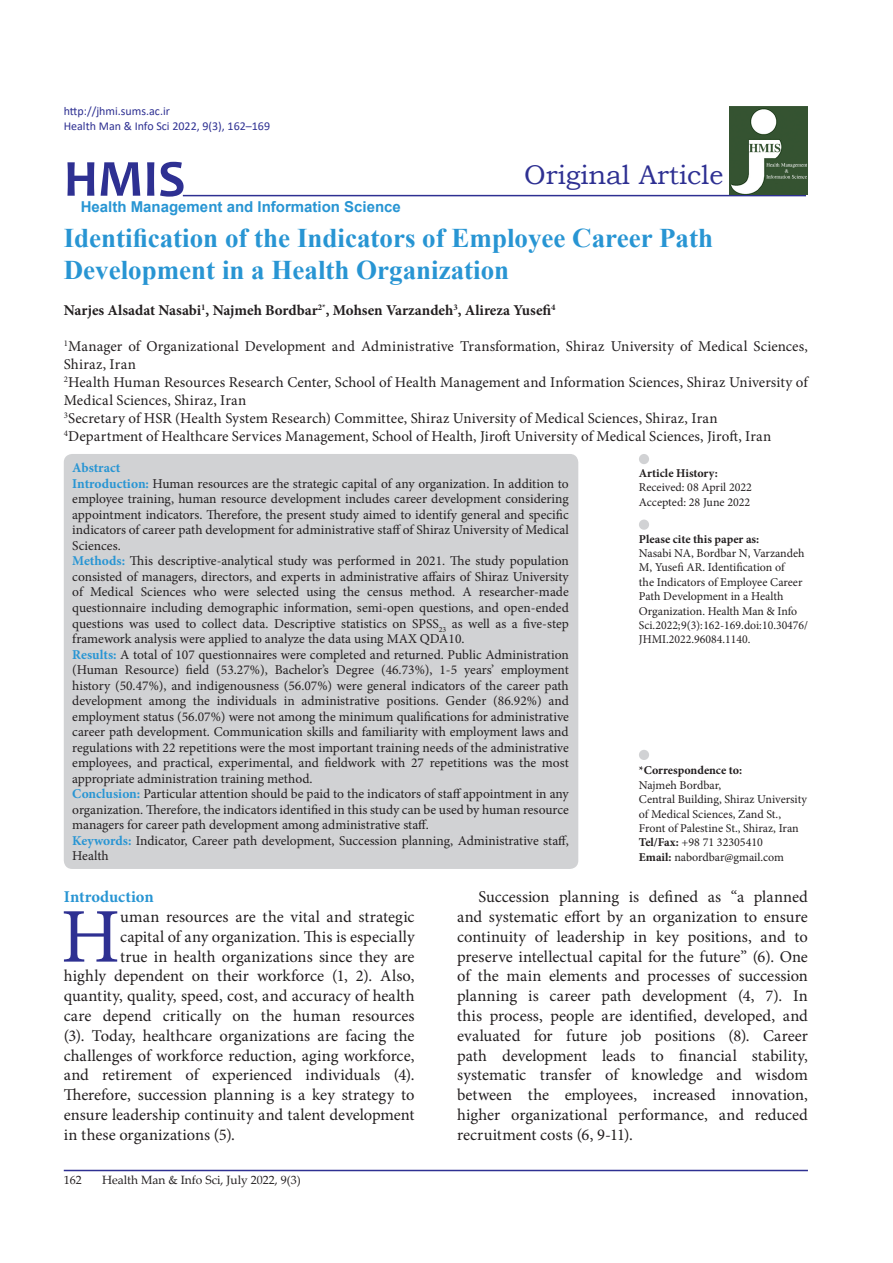
<style>
.page{position:relative;width:893px;height:1263px;background:#fff}
.page>*{position:absolute;margin:0;border:0;box-sizing:border-box;transform-origin:0 0}
.t1{font:77.4px "Minion Pro";color:#2e3092}
.t2{font:700 52.5px "Candara";color:#2e3092}
.t3{font:700 27px/32.4px "Times New Roman";color:#2895d3}
.t4{font:27px "Bookman Old Style";color:#2e3092}
.t5{font:16.5px/19.8px "Minion Pro";color:#231f20;text-align:justify}
.t6{font:700 16.5px "Minion Pro";letter-spacing:-.005em;color:#2895d3}
.t7{font:15px/18px "Minion Pro";letter-spacing:.005em;color:#231f20}
.t8{font:700 15px "Minion Pro";color:#231f20}
.t9{font:700 15px "Arial";color:#2895d3}
.t10{font:13.5px/15.6px "Minion Pro";color:#231f20}
.t11{font:12px/14.4px "Minion Pro";color:#231f20}
.t12{font:12px/14.4px "Calibri";color:#2e3092}
.t13{font:700 12px "Minion Pro";color:#231f20}
.t14{font:12px "Palatino Linotype";color:#231f20}
.s1{font-weight:700;color:#2895d3}
.s2{font-weight:700}
</style>
<div class="page">
<hr style="left:64px;top:1170px;width:744px;height:1px;background:#2e3092">
<hr style="left:183px;top:195px;width:623px;height:1px;background:#2e3092">
<img style="left:729px;top:106px;width:79px;height:89px">
<div style="left:64px;top:454px;width:514px;height:415px;background:#d1d2d4;border-radius:9px"></div>
<div style="left:639px;top:454px;width:10px;height:10px;background:#d1d2d4;border-radius:50%"></div>
<div style="left:639px;top:750px;width:10px;height:10px;background:#d1d2d4;border-radius:50%"></div>
<div style="left:639px;top:519px;width:10px;height:11px;background:#d1d2d4;border-radius:50%"></div>
<p class="t12" style="left:64px;top:104px;width:208px">http://jhmi.sums.ac.ir<br>Health Man &amp; Info Sci 2022, 9(3), 162–169</p>
<h2 class="t2" style="left:64px;top:146px;width:123px">HMIS</h2>
<p class="t9" style="left:81px;top:196px;width:322px">Health Management and Information Science</p>
<h3 class="t4" style="left:524px;top:157px;width:201px">Original Article</h3>
<h3 class="t3" style="left:64px;top:221px;width:651px">Identification of the Indicators of Employee Career Path<br>Development in a Health Organization</h3>
<p class="t8" style="left:64px;top:300px;width:493px">Narjes Alsadat Nasabi<sup>1</sup>, Najmeh Bordbar<sup>2*</sup>, Mohsen Varzandeh<sup>3</sup>, Alireza Yusefi<sup>4</sup></p>
<p class="t7" style="left:64px;top:338px;width:746px"><sup>1</sup>Manager of Organizational Development and Administrative Transformation, Shiraz University of Medical Sciences, Shiraz, Iran<br><sup>2</sup>Health Human Resources Research Center, School of Health Management and Information Sciences, Shiraz University of Medical Sciences, Shiraz, Iran<br><sup>3</sup>Secretary of HSR (Health System Research) Committee, Shiraz University of Medical Sciences, Shiraz, Iran<br><sup>4</sup>Department of Healthcare Services Management, School of Health, Jiroft University of Medical Sciences, Jiroft, Iran</p>
<p class="t13" style="left:639px;top:465px;width:80px">Article History:</p>
<p class="t11" style="left:639px;top:480px;width:115px">Received: 08 April 2022<br>Accepted: 28 June 2022</p>
<p class="t10" style="left:72px;top:460px;width:498px"><span class="s1">Abstract<br>Introduction:</span> Human resources are the strategic capital of any organization. In addition to employee training, human resource development includes career development considering appointment indicators. Therefore, the present study aimed to identify general and specific indicators of career path development for administrative staff of Shiraz University of Medical Sciences.<br><span class="s1">Methods:</span> This descriptive-analytical study was performed in 2021. The study population consisted of managers, directors, and experts in administrative affairs of Shiraz University of Medical Sciences who were selected using the census method. A researcher-made questionnaire including demographic information, semi-open questions, and open-ended questions was used to collect data. Descriptive statistics on SPSS<sub>23</sub> as well as a five-step framework analysis were applied to analyze the data using MAX QDA10.<br><span class="s1">Results:</span> A total of 107 questionnaires were completed and returned. Public Administration (Human Resource) field (53.27%), Bachelor’s Degree (46.73%), 1-5 years’ employment history (50.47%), and indigenousness (56.07%) were general indicators of the career path development among the individuals in administrative positions. Gender (86.92%) and employment status (56.07%) were not among the minimum qualifications for administrative career path development. Communication skills and familiarity with employment laws and regulations with 22 repetitions were the most important training needs of the administrative employees, and practical, experimental, and fieldwork with 27 repetitions was the most appropriate administration training method.<br><span class="s1">Conclusion:</span> Particular attention should be paid to the indicators of staff appointment in any organization. Therefore, the indicators identified in this study can be used by human resource managers for career path development among administrative staff.<br><span class="s1">Keywords:</span> Indicator, Career path development, Succession planning, Administrative staff, Health</p>
<p class="t13" style="left:639px;top:530px;width:122px">Please cite this paper as:</p>
<p class="t11" style="left:639px;top:546px;width:170px">Nasabi NA, Bordbar N, Varzandeh<br>M, Yusefi AR. Identification of<br>the Indicators of Employee Career<br>Path Development in a Health<br>Organization. Health Man &amp; Info<br>Sci. 2022; 9(3): 162-169. doi: 10.30476/<br>JHMI.2022.96084.1140.</p>
<p class="t13" style="left:639px;top:762px;width:105px">*Correspondence to:</p>
<p class="t11" style="left:639px;top:778px;width:169px">Najmeh Bordbar,<br>Central Building, Shiraz University of Medical Sciences, Zand St.,<br>Front of Palestine St., Shiraz, Iran<br><span class="s2">Tel/Fax:</span> +98 71 32305410<br><span class="s2">Email:</span> nabordbar@gmail.com</p>
<p class="t6" style="left:64px;top:885px;width:91px">Introduction</p>
<h1 class="t1" style="left:61px;top:885px;width:61px">H</h1>
<p class="t5" style="left:120px;top:907px;width:296px">uman resources are the vital and strategic</p>
<p class="t5" style="left:120px;top:927px;width:296px">capital of any organization. This is especially</p>
<p class="t5" style="left:120px;top:946px;width:296px">true in health organizations since they are</p>
<p class="t5" style="left:64px;top:966px;width:352px">highly dependent on their workforce (1, 2). Also,</p>
<p class="t5" style="left:64px;top:986px;width:352px">quantity, quality, speed, cost, and accuracy of health</p>
<p class="t5" style="left:64px;top:1006px;width:352px">care depend critically on the human resources</p>
<p class="t5" style="left:64px;top:1026px;width:352px">(3). Today, healthcare organizations are facing the</p>
<p class="t5" style="left:64px;top:1045px;width:352px">challenges of workforce reduction, aging workforce,</p>
<p class="t5" style="left:64px;top:1065px;width:352px">and retirement of experienced individuals (4).</p>
<p class="t5" style="left:64px;top:1085px;width:352px">Therefore, succession planning is a key strategy to</p>
<p class="t5" style="left:64px;top:1105px;width:352px">ensure leadership continuity and talent development</p>
<p class="t5" style="left:64px;top:1125px;width:173px">in these organizations (5).</p>
<p class="t14" style="left:64px;top:1172px;width:19px">162</p>
<p class="t14" style="left:102px;top:1171px;width:200px">Health Man &amp; Info Sci, July 2022, 9(3)</p>
<p class="t5" style="left:457px;top:887px;width:352px;text-indent:21px">Succession planning is defined as “a planned and systematic effort by an organization to ensure continuity of leadership in key positions, and to preserve intellectual capital for the future” (6). One of the main elements and processes of succession planning is career path development (4, 7). In this process, people are identified, developed, and evaluated for future job positions (8). Career path development leads to financial stability, systematic transfer of knowledge and wisdom between the employees, increased innovation, higher organizational performance, and reduced recruitment costs (6, 9-11).</p>
</div>
